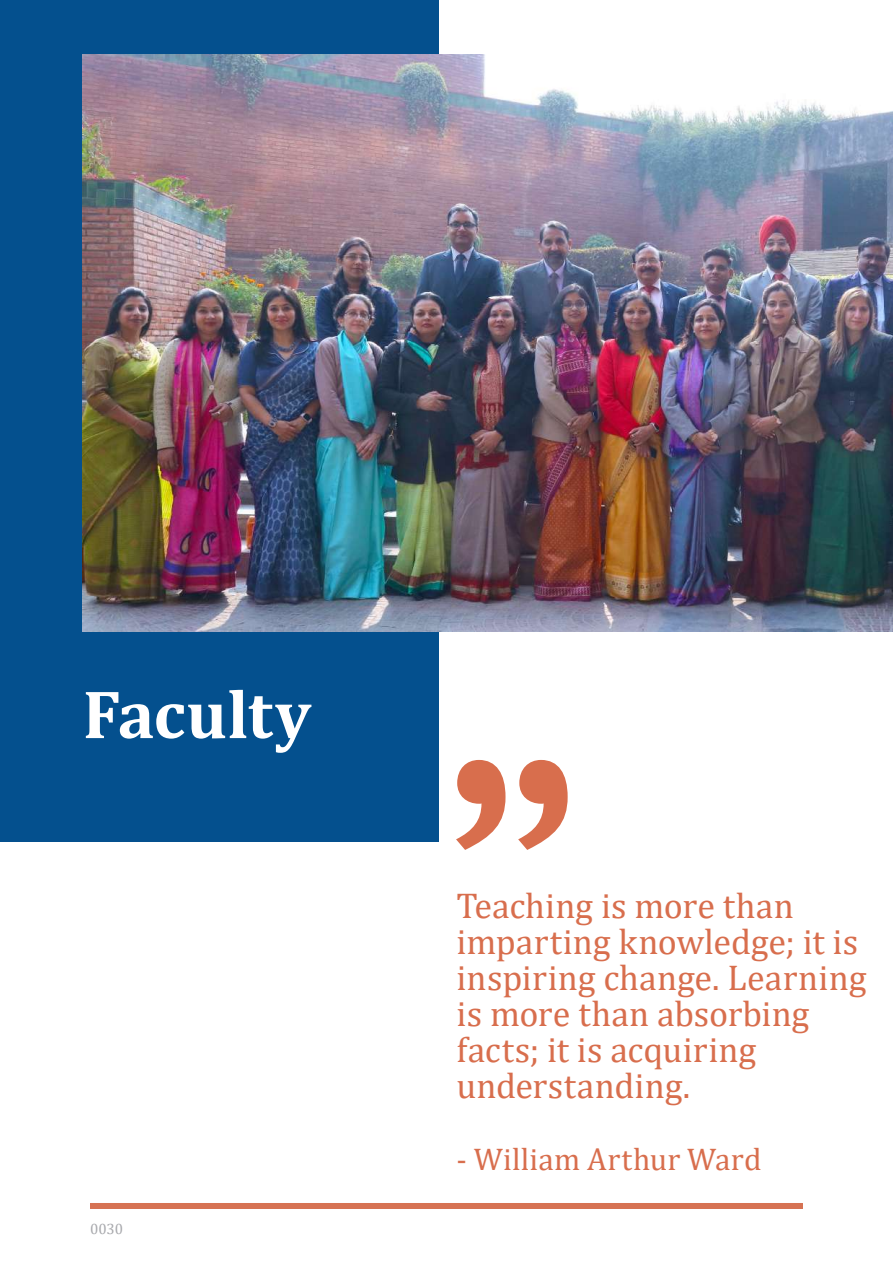
<style>
.page{position:relative;width:893px;height:1263px;background:#fff}
.page>*{position:absolute;margin:0;border:0;box-sizing:border-box;transform-origin:0 0}
.t1{font:700 69px "Cambria";letter-spacing:-.005em;color:#fff}
.t2{font:36px/36px "Cambria";color:#d86e4d}
.t3{font:31.5px "Cambria";letter-spacing:.01em;color:#d86e4d}
.t4{font:15px "Cambria";color:#a8a9ad}
</style>
<div class="page">
<div style="left:90px;top:1203px;width:713px;height:6px;background:#d67253"></div>
<div style="left:0;top:0;width:439px;height:841px;background:#04508e"></div>
<img style="left:83px;top:54px;width:810px;height:577px">
<svg style="left:456px;top:760px;width:49px;height:90px"></svg>
<svg style="left:518px;top:760px;width:50px;height:90px"></svg>
<h1 class="t1" style="left:83px;top:666px;width:230px">Faculty</h1>
<p class="t4" style="left:90px;top:1220px;width:35px">0030</p>
<p class="t2" style="left:456px;top:888px;width:411px">Teaching is more than imparting knowledge; it is inspiring change. Learning is more than absorbing facts; it is acquiring understanding.</p>
<p class="t3" style="left:456px;top:1141px;width:307px">- William Arthur Ward</p>
</div>
